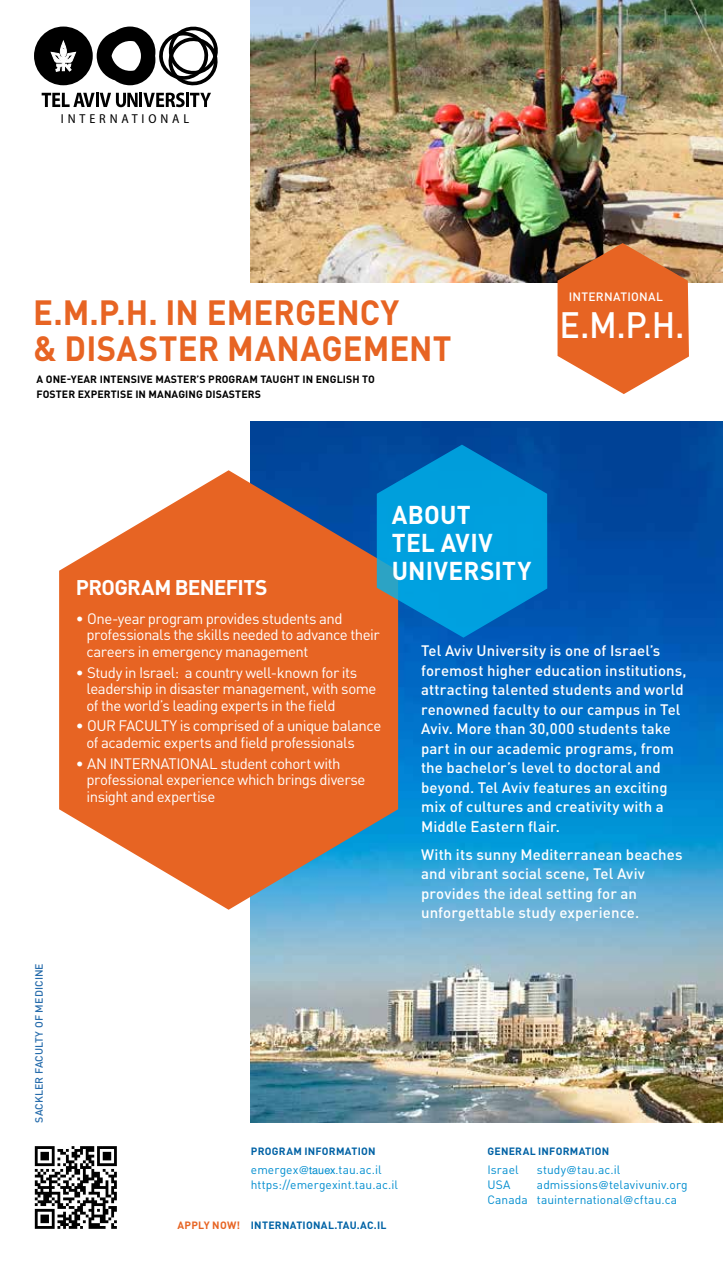
<style>
.page{position:relative;width:723px;height:1263px;background:#fff}
.page>*{position:absolute;margin:0;border:0;box-sizing:border-box;transform-origin:0 0}
.t1{font:500 36.3px "DINOT";color:#fff;scale:.94 1}
.t2{font:700 34.65px/36px "DINOT";color:#e76423;scale:.95 1}
.t3{font:700 25.5px/28px "DINOT";letter-spacing:.01em;color:#fff;scale:.96 1}
.t4{font:700 21px "DINOT";letter-spacing:-.035em;color:#fff}
.t5{font:500 15px/19.5px "DINOT";letter-spacing:.005em;color:#fff}
.t6{font:15px/16.5px "DINOT";letter-spacing:-.035em;color:#fff}
.t7{font:semi-condensed 12.9px "Myriad Pro";letter-spacing:.29em;color:#000}
.t8{font:12px/15px "DINOT";letter-spacing:.005em;color:#008dcf}
.t9{font:500 12px "DINOT";letter-spacing:.02em;color:#fff}
.t10{font:700 10.5px/15px "DINOT";letter-spacing:.01em;color:#000}
.t11{font:700 10.5px "DINOT";letter-spacing:.025em;color:#0062a5}
.t12{font:500 10.5px "DINOT";letter-spacing:.01em;color:#256bab}
.t13{font:700 10.5px "DINOT";letter-spacing:.025em;color:#e76423}
.s1{font-family:"Helvetica";font-size:10.8px}
</style>
<div class="page">
<img style="left:251px;top:422px;width:472px;height:701px">
<svg style="left:59px;top:470px;width:339px;height:440px;background:#d6794d"></svg>
<div style="left:34px;top:27px;width:59px;height:58px;background:#000;border-radius:50%"></div>
<svg style="left:42px;top:26px;width:176px;height:81px"></svg>
<img style="left:251px;top:0;width:472px;height:283px">
<svg style="left:557px;top:243px;width:132px;height:151px;background:#e27d47"></svg>
<svg style="left:377px;top:445px;width:170px;height:193px;background:#078ccb"></svg>
<img style="left:34px;top:1146px;width:82px;height:83px">
<p class="t7" style="left:61px;top:112px;width:130px">INTERNATIONAL</p>
<h2 class="t2" style="left:33px;top:294px;width:442px">E.M.P.H. IN EMERGENCY<br>&amp; DISASTER MANAGEMENT</h2>
<p class="t10" style="left:37px;top:372px;width:340px">A ONE-YEAR INTENSIVE MASTER’S PROGRAM TAUGHT IN ENGLISH TO<br>FOSTER EXPERTISE IN MANAGING DISASTERS</p>
<p class="t9" style="left:569px;top:289px;width:96px">INTERNATIONAL</p>
<h1 class="t1" style="left:559px;top:301px;width:135px">E.M.P.H.</h1>
<p class="t12" style="left:32px;top:1123px;width:161px;rotate:-90deg">SACKLER FACULTY OF MEDICINE</p>
<h3 class="t4" style="left:76px;top:573px;width:193px">PROGRAM BENEFITS</h3>
<p class="t6" style="left:87px;top:610px;width:295px;text-indent:-11px">• One-year program provides students and professionals the skills needed to advance their careers in emergency management</p>
<p class="t6" style="left:87px;top:664px;width:291px;text-indent:-11px">• Study in Israel: a country well-known for its leadership in disaster management, with some of the world’s leading experts in the field</p>
<p class="t6" style="left:87px;top:717px;width:296px;text-indent:-11px">• OUR FACULTY is comprised of a unique balance of academic experts and field professionals</p>
<p class="t6" style="left:87px;top:755px;width:280px;text-indent:-11px">• AN INTERNATIONAL student cohort with professional experience which brings diverse insight and expertise</p>
<h3 class="t3" style="left:392px;top:500px;width:147px">ABOUT<br>TEL AVIV<br>UNIVERSITY</h3>
<p class="t5" style="left:421px;top:641px;width:267px">Tel Aviv University is one of Israel’s foremost higher education institutions, attracting talented students and world renowned faculty to our campus in Tel Aviv. More than 30,000 students take part in our academic programs, from the bachelor’s level to doctoral and beyond. Tel Aviv features an exciting mix of cultures and creativity with a Middle Eastern flair.</p>
<p class="t5" style="left:421px;top:844px;width:263px">With its sunny Mediterranean beaches and vibrant social scene, Tel Aviv provides the ideal setting for an unforgettable study experience.</p>
<p class="t13" style="left:177px;top:1218px;width:64px">APPLY NOW!</p>
<p class="t11" style="left:251px;top:1144px;width:126px">PROGRAM INFORMATION</p>
<p class="t8" style="left:251px;top:1162px;width:149px">emergex<span class="s1">@tauex.</span>tau.ac.il https://emergexint.tau.ac.il</p>
<p class="t11" style="left:251px;top:1218px;width:137px">INTERNATIONAL.TAU.AC.IL</p>
<p class="t11" style="left:487px;top:1144px;width:124px">GENERAL INFORMATION</p>
<p class="t8" style="left:487px;top:1162px;width:33px">Israel</p>
<p class="t8" style="left:537px;top:1162px;width:85px">study<span class="s1">@</span>tau.ac.il</p>
<p class="t8" style="left:487px;top:1177px;width:25px">USA</p>
<p class="t8" style="left:487px;top:1177px;width:202px;text-indent:49px">admissions<span class="s1">@</span>telavivuniv.org<br>Canada tauinternational<span class="s1">@</span>cftau.ca</p>
</div>
